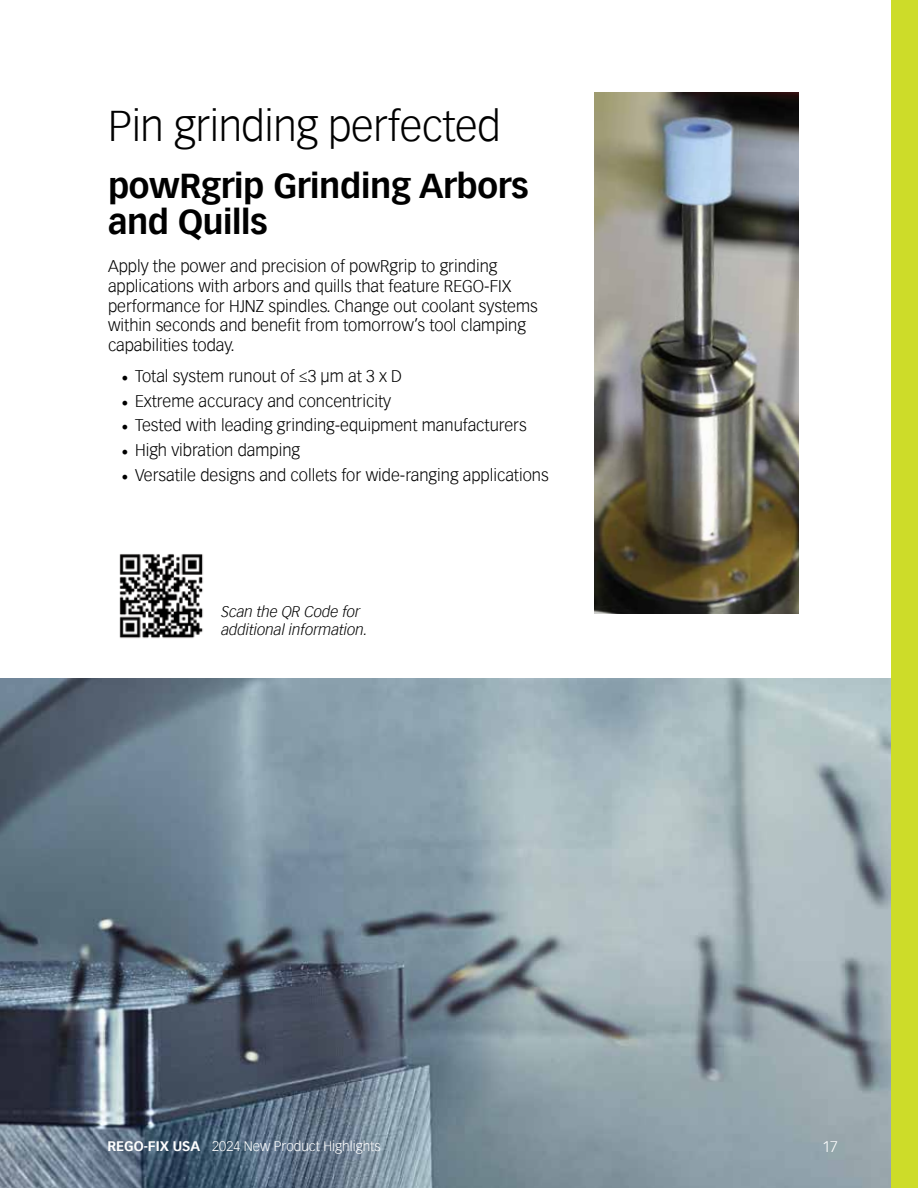
<style>
.page{position:relative;width:918px;height:1188px;background:#fff}
.page>*{position:absolute;margin:0;border:0;box-sizing:border-box;transform-origin:0 0}
.t1{font:300 42px "Vectora Com";letter-spacing:-.01em;color:#000}
.t2{font:700 33.75px/36px "Vectora Com";letter-spacing:-.01em;color:#000}
.t3{font:300 16.5px/19.8px "Vectora Com";color:#000}
.t4{font:italic 300 15px/18px "Vectora Com";color:#000}
.t5{font:300 15px "Vectora Com";color:#fff}
.t6{font:300 13.5px "Vectora Com";color:#fff}
.s1{font-family:"Minion Pro";font-weight:400;font-size:18px}
.s2{font-weight:700}
</style>
<div class="page">
<img style="left:0;top:678px;width:891px;height:510px">
<div style="left:891px;top:0;width:27px;height:1188px;background:#cddc29"></div>
<img style="left:594px;top:93px;width:205px;height:520px">
<img style="left:119px;top:554px;width:84px;height:85px">
<h1 class="t1" style="left:108px;top:100px;width:394px">Pin grinding perfected</h1>
<h2 class="t2" style="left:108px;top:168px;width:422px">powRgrip Grinding Arbors and Quills</h2>
<p class="t3" style="left:108px;top:256px;width:431px">Apply the power and precision of powRgrip to grinding applications with arbors and quills that feature REGO-FIX performance for HJNZ spindles. Change out coolant systems within seconds and benefit from tomorrow’s tool clamping capabilities today.</p>
<p class="t3" style="left:122px;top:366px;width:282px"><span class="s1">•</span> Total system runout of ≤3 µm at 3 x D</p>
<p class="t3" style="left:122px;top:391px;width:271px"><span class="s1">•</span> Extreme accuracy and concentricity</p>
<p class="t3" style="left:122px;top:416px;width:407px"><span class="s1">•</span> Tested with leading grinding-equipment manufacturers</p>
<p class="t3" style="left:122px;top:440px;width:180px"><span class="s1">•</span> High vibration damping</p>
<p class="t3" style="left:122px;top:465px;width:429px"><span class="s1">•</span> Versatile designs and collets for wide-ranging applications</p>
<p class="t4" style="left:221px;top:603px;width:148px">Scan the QR Code for additional information.</p>
<p class="t6" style="left:107px;top:1138px;width:275px"><span class="s2">REGO-FIX USA</span> 2024 New Product Highlights</p>
<p class="t5" style="left:822px;top:1138px;width:17px">17</p>
</div>
